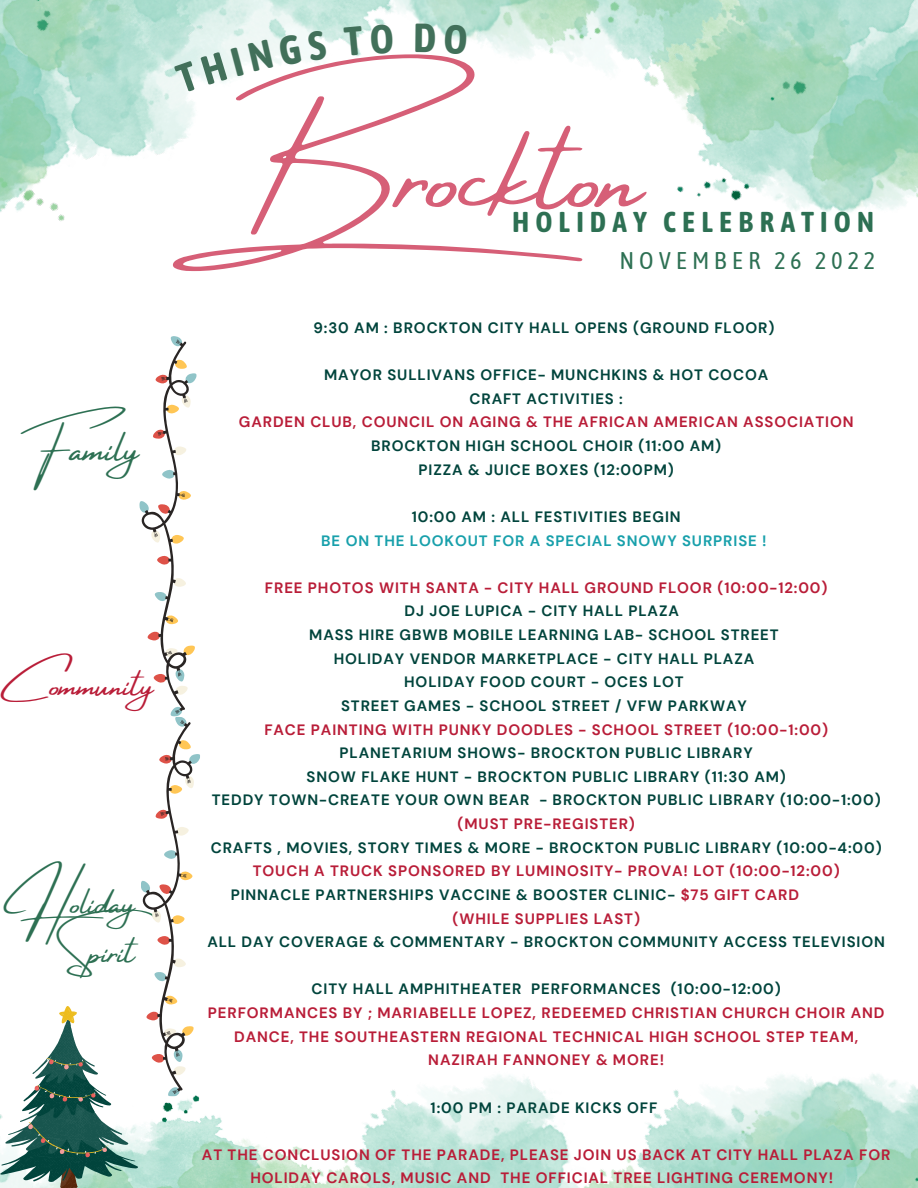
<style>
.page{position:relative;width:918px;height:1188px;background:#fff}
.page>*{position:absolute;margin:0;border:0;box-sizing:border-box;transform-origin:0 0}
.t1{font:117.45px "Amsterdam Four";color:#d65f77}
.t2{font:41.55px "Amsterdam Four";color:#2d7053}
.t3{font:36px/49.5px "Amsterdam Four";color:#2d7053}
.t4{font:36px "Amsterdam Four";color:#b91d38}
.t5{font:700 28.65px "Asap Condensed";letter-spacing:.215em;color:#2d7053}
.t6{font:24.15px "Asap Condensed";letter-spacing:.215em;color:#2d7053}
.t7{font:700 15px/23.7px "DM Sans";letter-spacing:.06em;color:#01443c;text-align:center}
.t8{font:700 15px/23.7px "DM Sans";letter-spacing:.06em;color:#b91d38;text-align:center}
.t9{font:700 15px "DM Sans";letter-spacing:.06em;color:#18a0ab}
.s1{color:#b91d38}
</style>
<div class="page">
<img style="left:0;top:179px;width:65px;height:42px">
<img style="left:201px;top:1087px;width:279px;height:101px">
<img style="left:862px;top:0;width:56px;height:210px">
<img style="left:593px;top:0;width:269px;height:213px">
<img style="left:0;top:0;width:593px;height:179px">
<svg style="left:0;top:336px;width:201px;height:852px"></svg>
<img style="left:480px;top:1074px;width:438px;height:114px">
<svg style="left:174px;top:30px;width:153px;height:64px"></svg>
<svg style="left:344px;top:26px;width:20px;height:30px"></svg>
<svg style="left:371px;top:24px;width:22px;height:30px"></svg>
<svg style="left:416px;top:24px;width:19px;height:29px"></svg>
<svg style="left:444px;top:24px;width:23px;height:30px"></svg>
<h1 class="t1" style="left:173px;top:111px;width:472px">Brockton</h1>
<h3 class="t5" style="left:512px;top:205px;width:363px">HOLIDAY CELEBRATION</h3>
<h3 class="t6" style="left:620px;top:247px;width:257px">NOVEMBER 26 2022</h3>
<h2 class="t2" style="left:21px;top:426px;width:120px">Family</h2>
<h3 class="t4" style="left:0;top:665px;width:155px">Community</h3>
<h3 class="t3" style="left:64px;top:879px;width:101px;text-indent:-48px">Holiday<br>Spirit</h3>
<p class="t7" style="left:314px;top:316px;width:462px">9:30 AM : BROCKTON CITY HALL OPENS (GROUND FLOOR)</p>
<p class="t7" style="left:324px;top:363px;width:446px">MAYOR SULLIVANS OFFICE- MUNCHKINS &amp; HOT COCOA<br>CRAFT ACTIVITIES :</p>
<p class="t8" style="left:239px;top:410px;width:616px">GARDEN CLUB, COUNCIL ON AGING &amp; THE AFRICAN AMERICAN ASSOCIATION</p>
<p class="t7" style="left:371px;top:434px;width:352px">BROCKTON HIGH SCHOOL CHOIR (11:00 AM)<br>PIZZA &amp; JUICE BOXES (12:00PM)</p>
<p class="t7" style="left:412px;top:505px;width:270px">10:00 AM : ALL FESTIVITIES BEGIN</p>
<p class="t9" style="left:321px;top:531px;width:447px">BE ON THE LOOKOUT FOR A SPECIAL SNOWY SURPRISE !</p>
<p class="t8" style="left:265px;top:576px;width:564px">FREE PHOTOS WITH SANTA - CITY HALL GROUND FLOOR (10:00-12:00)</p>
<p class="t7" style="left:309px;top:599px;width:471px">DJ JOE LUPICA - CITY HALL PLAZA<br>MASS HIRE GBWB MOBILE LEARNING LAB- SCHOOL STREET HOLIDAY VENDOR MARKETPLACE - CITY HALL PLAZA HOLIDAY FOOD COURT - OCES LOT<br>STREET GAMES - SCHOOL STREET / VFW PARKWAY</p>
<p class="t8" style="left:264px;top:718px;width:565px">FACE PAINTING WITH PUNKY DOODLES - SCHOOL STREET (10:00-1:00)</p>
<p class="t7" style="left:212px;top:741px;width:670px">PLANETARIUM SHOWS- BROCKTON PUBLIC LIBRARY<br>SNOW FLAKE HUNT - BROCKTON PUBLIC LIBRARY (11:30 AM)<br>TEDDY TOWN-CREATE YOUR OWN BEAR - BROCKTON PUBLIC LIBRARY (10:00-1:00)</p>
<p class="t8" style="left:458px;top:812px;width:179px">(MUST PRE-REGISTER)</p>
<p class="t7" style="left:211px;top:836px;width:672px">CRAFTS , MOVIES, STORY TIMES &amp; MORE - BROCKTON PUBLIC LIBRARY (10:00-4:00)</p>
<p class="t8" style="left:253px;top:859px;width:588px">TOUCH A TRUCK SPONSORED BY LUMINOSITY- PROVA! LOT (10:00-12:00)</p>
<p class="t7" style="left:231px;top:883px;width:570px">PINNACLE PARTNERSHIPS VACCINE &amp; BOOSTER CLINIC- <span class="s1">$75 GIFT CARD</span></p>
<p class="t8" style="left:452px;top:907px;width:189px">(WHILE SUPPLIES LAST)</p>
<p class="t7" style="left:207px;top:930px;width:679px">ALL DAY COVERAGE &amp; COMMENTARY - BROCKTON COMMUNITY ACCESS TELEVISION</p>
<p class="t7" style="left:312px;top:977px;width:471px">CITY HALL AMPHITHEATER PERFORMANCES (10:00-12:00)</p>
<p class="t8" style="left:208px;top:1001px;width:678px">PERFORMANCES BY ; MARIABELLE LOPEZ, REDEEMED CHRISTIAN CHURCH CHOIR AND<br>DANCE, THE SOUTHEASTERN REGIONAL TECHNICAL HIGH SCHOOL STEP TEAM,<br>NAZIRAH FANNONEY &amp; MORE!</p>
<p class="t7" style="left:431px;top:1096px;width:228px">1:00 PM : PARADE KICKS OFF</p>
<p class="t8" style="left:202px;top:1143px;width:690px">AT THE CONCLUSION OF THE PARADE, PLEASE JOIN US BACK AT CITY HALL PLAZA FOR<br>HOLIDAY CAROLS, MUSIC AND THE OFFICIAL TREE LIGHTING CEREMONY!</p>
</div>
